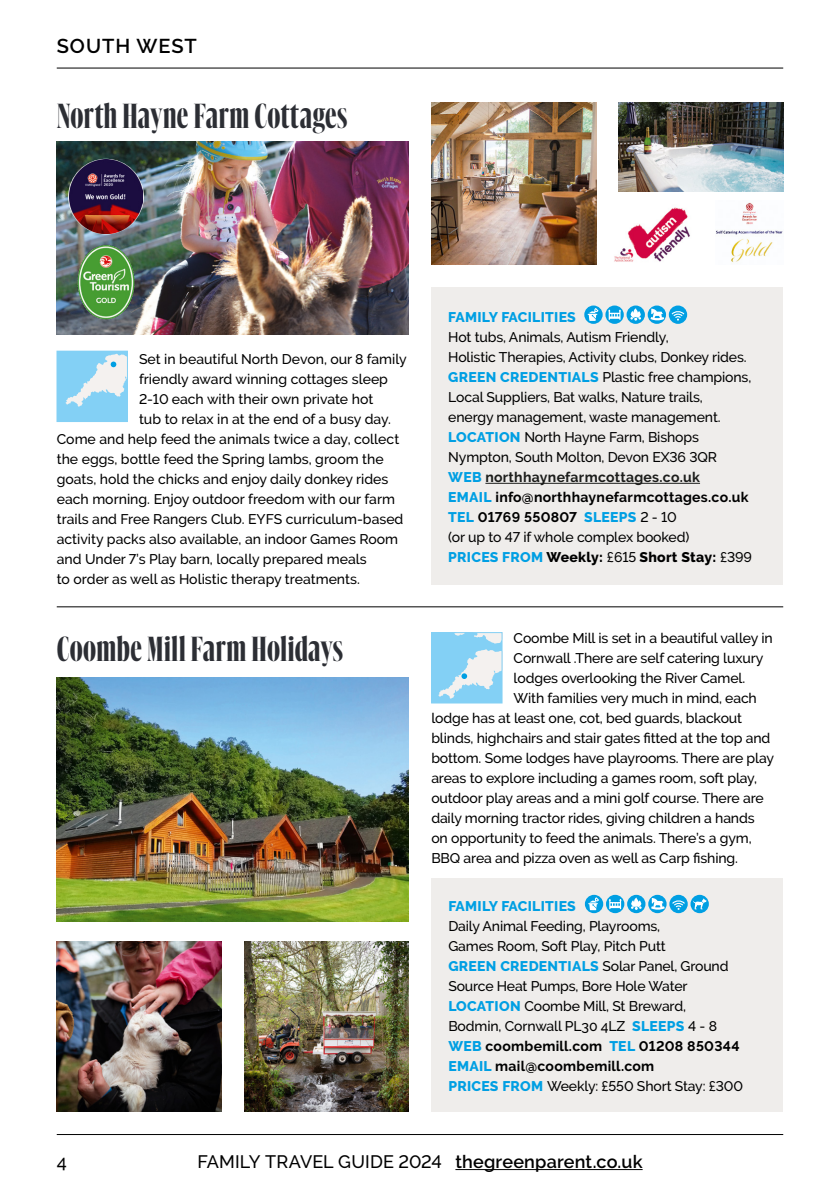
<style>
.page{position:relative;width:840px;height:1191px;background:#fff}
.page>*{position:absolute;margin:0;border:0;box-sizing:border-box;transform-origin:0 0}
.t1{font:500 40px "Gliko Modern Condensed L";letter-spacing:.01em;color:#2c2e34}
.t2{font:600 20px "Raleway";letter-spacing:.05em;color:#000}
.t3{font:500 18px "Raleway";letter-spacing:.005em;color:#000}
.t4{font:500 14px/20px "Raleway";letter-spacing:-.01em;color:#000}
.t5{font:800 14px "Raleway";letter-spacing:.02em;color:#009fe3}
.s1{font-weight:800;color:#009fe3}
.s2{font-weight:700;color:#1c1d1b}
.s3{font-weight:700}
.s4{font-weight:800}
.s5{font-weight:600}
</style>
<div class="page">
<hr style="left:57px;top:1134px;width:725px;height:1px;background:#000">
<hr style="left:455px;top:1169px;width:187px;height:1px;background:#000">
<hr style="left:57px;top:606px;width:725px;height:1px;background:#000">
<img style="left:57px;top:941px;width:164px;height:170px">
<img style="left:244px;top:941px;width:164px;height:170px">
<img style="left:57px;top:677px;width:351px;height:244px">
<div style="left:431px;top:878px;width:351px;height:233px;background:#efedeb"></div>
<svg style="left:690px;top:894px;width:18px;height:19px"></svg>
<svg style="left:692px;top:898px;width:14px;height:11px"></svg>
<svg style="left:605px;top:894px;width:19px;height:19px"></svg>
<svg style="left:608px;top:899px;width:13px;height:10px"></svg>
<svg style="left:648px;top:894px;width:18px;height:19px"></svg>
<svg style="left:650px;top:898px;width:14px;height:12px"></svg>
<svg style="left:669px;top:894px;width:18px;height:19px"></svg>
<svg style="left:671px;top:899px;width:13px;height:11px"></svg>
<svg style="left:626px;top:894px;width:19px;height:19px"></svg>
<svg style="left:629px;top:897px;width:13px;height:13px"></svg>
<svg style="left:584px;top:894px;width:19px;height:19px"></svg>
<svg style="left:588px;top:897px;width:10px;height:13px"></svg>
<svg style="left:431px;top:632px;width:71px;height:71px"></svg>
<img style="left:614px;top:207px;width:76px;height:55px">
<img style="left:57px;top:142px;width:351px;height:193px">
<img style="left:431px;top:102px;width:164px;height:163px">
<img style="left:618px;top:102px;width:164px;height:89px">
<div style="left:57px;top:351px;width:70px;height:70px;background:#83d0f5"></div>
<div style="left:57px;top:351px;width:71px;height:71px;border:1px solid #83d0f5"></div>
<svg style="left:57px;top:351px;width:71px;height:60px"></svg>
<div style="left:431px;top:287px;width:351px;height:297px;background:#efedeb"></div>
<hr style="left:485px;top:483px;width:214px;height:1px;background:#1c1d1b">
<svg style="left:605px;top:305px;width:18px;height:19px"></svg>
<svg style="left:608px;top:310px;width:12px;height:10px"></svg>
<svg style="left:647px;top:305px;width:18px;height:19px"></svg>
<svg style="left:650px;top:309px;width:13px;height:12px"></svg>
<svg style="left:668px;top:305px;width:18px;height:19px"></svg>
<svg style="left:671px;top:310px;width:13px;height:11px"></svg>
<svg style="left:626px;top:305px;width:18px;height:19px"></svg>
<svg style="left:628px;top:308px;width:14px;height:12px"></svg>
<svg style="left:584px;top:305px;width:18px;height:19px"></svg>
<svg style="left:587px;top:308px;width:11px;height:13px"></svg>
<img style="left:69px;top:160px;width:74px;height:73px">
<img style="left:74px;top:242px;width:64px;height:80px">
<img style="left:716px;top:202px;width:66px;height:60px">
<hr style="left:57px;top:68px;width:725px;height:1px;background:#000">
<h2 class="t2" style="left:57px;top:34px;width:141px">SOUTH WEST</h2>
<h1 class="t1" style="left:57px;top:98px;width:292px">North Hayne Farm Cottages</h1>
<p class="t4" style="left:139px;top:349px;width:269px">Set in beautiful North Devon, our 8 family</p>
<p class="t4" style="left:139px;top:369px;width:250px">friendly award winning cottages sleep</p>
<p class="t4" style="left:139px;top:389px;width:235px">2-10 each with their own private hot</p>
<p class="t4" style="left:139px;top:409px;width:253px">tub to relax in at the end of a busy day.</p>
<p class="t4" style="left:57px;top:429px;width:344px">Come and help feed the animals twice a day, collect</p>
<p class="t4" style="left:57px;top:449px;width:328px">the eggs, bottle feed the Spring lambs, groom the</p>
<p class="t4" style="left:57px;top:469px;width:333px">goats, hold the chicks and enjoy daily donkey rides</p>
<p class="t4" style="left:57px;top:489px;width:339px">each morning. Enjoy outdoor freedom with our farm</p>
<p class="t4" style="left:57px;top:509px;width:348px">trails and Free Rangers Club. EYFS curriculum-based</p>
<p class="t4" style="left:57px;top:529px;width:343px">activity packs also available, an indoor Games Room</p>
<p class="t4" style="left:57px;top:549px;width:311px">and Under 7’s Play barn, locally prepared meals</p>
<p class="t4" style="left:57px;top:569px;width:304px">to order as well as Holistic therapy treatments.</p>
<p class="t5" style="left:448px;top:309px;width:129px">FAMILY FACILITIES</p>
<p class="t4" style="left:448px;top:327px;width:305px">Hot tubs, Animals, Autism Friendly,<br>Holistic Therapies, Activity clubs, Donkey rides.<br><span class="s1">GREEN CREDENTIALS</span> Plastic free champions, Local Suppliers, Bat walks, Nature trails,<br>energy management, waste management.<br><span class="s1">LOCATION</span> North Hayne Farm, Bishops Nympton, South Molton, Devon EX36 3QR <span class="s1">WEB</span> <span class="s2">northhaynefarmcottages.co.uk<br></span><span class="s1">EMAIL</span> <span class="s3">info@northhaynefarmcottages.co.uk </span><span class="s1">TEL</span> <span class="s3">01769 550807</span> <span class="s1">SLEEPS</span> 2 - 10<br>(or up to 47 if whole complex booked)<br><span class="s1">PRICES FROM</span> <span class="s4">Weekly:</span> £615 <span class="s4">Short Stay:</span> £399</p>
<h1 class="t1" style="left:57px;top:631px;width:287px">Coombe Mill Farm Holidays</h1>
<p class="t4" style="left:513px;top:628px;width:260px">Coombe Mill is set in a beautiful valley in</p>
<p class="t4" style="left:513px;top:648px;width:251px">Cornwall .There are self catering luxury</p>
<p class="t4" style="left:513px;top:668px;width:233px">lodges overlooking the River Camel.</p>
<p class="t4" style="left:513px;top:688px;width:245px">With families very much in mind, each</p>
<p class="t4" style="left:431px;top:708px;width:312px">lodge has at least one, cot, bed guards, blackout</p>
<p class="t4" style="left:431px;top:728px;width:340px">blinds, highchairs and stair gates fitted at the top and</p>
<p class="t4" style="left:431px;top:748px;width:344px">bottom. Some lodges have playrooms. There are play</p>
<p class="t4" style="left:431px;top:768px;width:327px">areas to explore including a games room, soft play,</p>
<p class="t4" style="left:431px;top:788px;width:334px">outdoor play areas and a mini golf course. There are</p>
<p class="t4" style="left:431px;top:808px;width:325px">daily morning tractor rides, giving children a hands</p>
<p class="t4" style="left:431px;top:828px;width:322px">on opportunity to feed the animals. There’s a gym,</p>
<p class="t4" style="left:431px;top:848px;width:308px">BBQ area and pizza oven as well as Carp fishing.</p>
<p class="t5" style="left:448px;top:898px;width:129px">FAMILY FACILITIES</p>
<p class="t4" style="left:448px;top:916px;width:296px">Daily Animal Feeding, Playrooms,<br>Games Room, Soft Play, Pitch Putt<br><span class="s1">GREEN CREDENTIALS</span> Solar Panel, Ground Source Heat Pumps, Bore Hole Water <span class="s1">LOCATION</span> Coombe Mill, St Breward,<br>Bodmin, Cornwall PL30 4LZ <span class="s1">SLEEPS</span> 4 - 8<br><span class="s1">WEB</span> <span class="s3">coombemill.com</span> <span class="s1">TEL</span> <span class="s3">01208 850344<br></span><span class="s1">EMAIL</span> <span class="s3">mail@coombemill.com<br></span><span class="s1">PRICES FROM</span> Weekly: £550 Short Stay: £300</p>
<p class="t3" style="left:57px;top:1151px;width:12px">4</p>
<p class="t3" style="left:197px;top:1151px;width:446px">FAMILY TRAVEL GUIDE 2024 <span class="s5">thegreenparent.co.uk</span></p>
</div>
